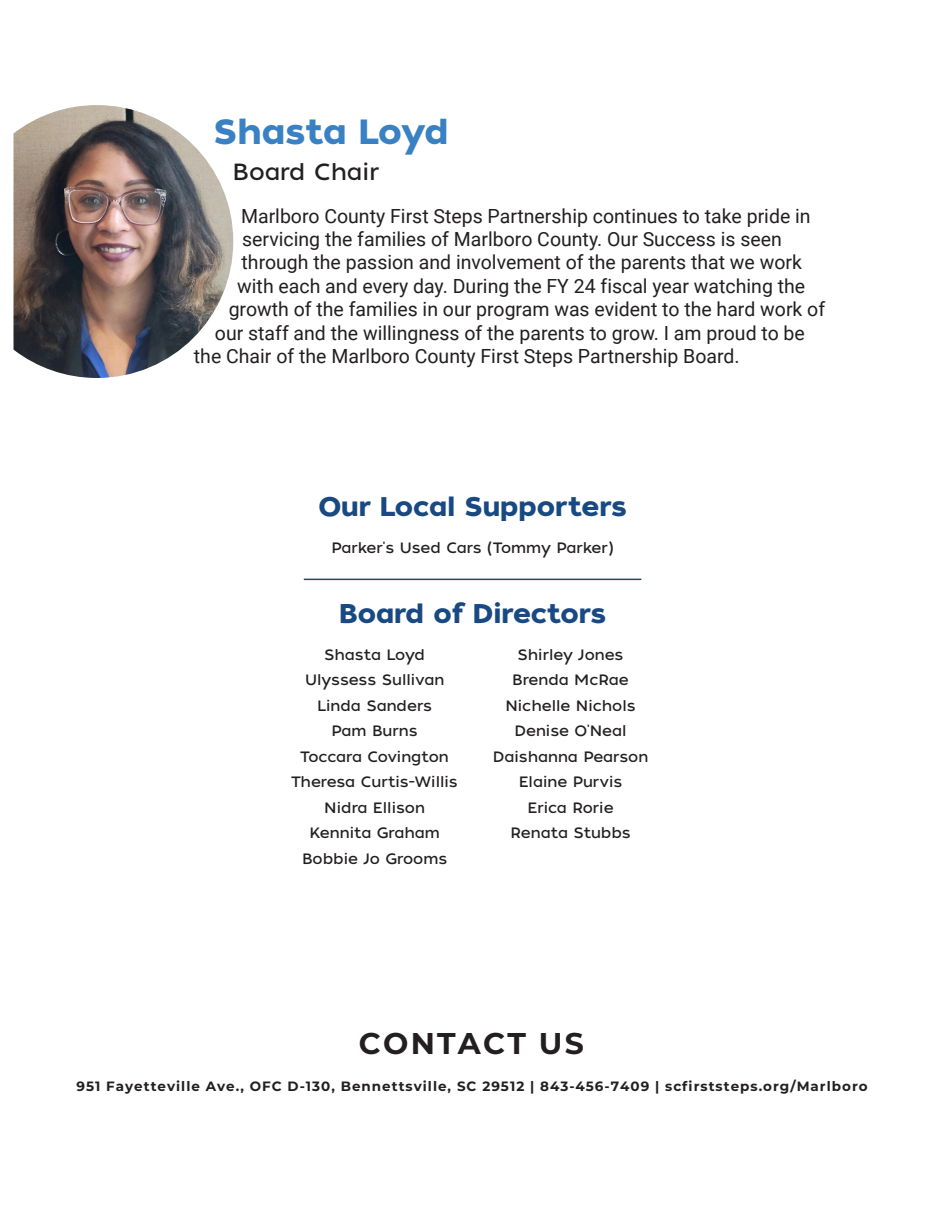
<style>
.page{position:relative;width:945px;height:1215px;background:#fff}
.page>*{position:absolute;margin:0;border:0;box-sizing:border-box;transform-origin:0 0}
.t1{font:34.95px "Tide Sans 600 Bunny";letter-spacing:-.005em;color:#3a81c3}
.t2{font:700 30px "Montserrat";letter-spacing:.075em;color:#231f20}
.t3{font:27px "Tide Sans 600 Bunny";color:#194982}
.t4{font:23.25px "Tide Sans 400 Lil Dude";color:#231f20}
.t5{font:19.5px "Roboto";color:#231f20}
.t6{font:15px/25.5px "Tide Sans 400 Lil Dude";color:#231f20;text-align:center}
.t7{font:700 13.5px "Montserrat";letter-spacing:.075em;color:#231f20}
</style>
<div class="page">
<hr style="left:304px;top:579px;width:337px;height:1px;background:#194982">
<img style="left:14px;top:105px;width:219px;height:273px">
<h1 class="t1" style="left:214px;top:109px;width:237px">Shasta Loyd</h1>
<p class="t4" style="left:233px;top:157px;width:148px">Board Chair</p>
<p class="t5" style="left:241px;top:202px;width:571px">Marlboro County First Steps Partnership continues to take pride in</p>
<p class="t5" style="left:242px;top:225px;width:541px">servicing the families of Marlboro County. Our Success is seen</p>
<p class="t5" style="left:242px;top:249px;width:562px">through the passion and involvement of the parents that we work</p>
<p class="t5" style="left:237px;top:272px;width:570px">with each and every day. During the FY 24 fiscal year watching the</p>
<p class="t5" style="left:229px;top:296px;width:598px">growth of the families in our program was evident to the hard work of</p>
<p class="t5" style="left:215px;top:319px;width:592px">our staff and the willingness of the parents to grow. I am proud to be</p>
<p class="t5" style="left:194px;top:342px;width:547px">the Chair of the Marlboro County First Steps Partnership Board.</p>
<h3 class="t3" style="left:318px;top:489px;width:310px">Our Local Supporters</h3>
<p class="t6" style="left:331px;top:535px;width:284px">Parker's Used Cars (Tommy Parker)</p>
<h3 class="t3" style="left:339px;top:596px;width:269px">Board of Directors</h3>
<p class="t6" style="left:291px;top:642px;width:168px">Shasta Loyd<br>Ulyssess Sullivan<br>Linda Sanders<br>Pam Burns<br>Toccara Covington<br>Theresa Curtis-Willis<br>Nidra Ellison<br>Kennita Graham<br>Bobbie Jo Grooms</p>
<p class="t6" style="left:493px;top:642px;width:157px">Shirley Jones<br>Brenda McRae<br>Nichelle Nichols<br>Denise O'Neal<br>Daishanna Pearson<br>Elaine Purvis<br>Erica Rorie<br>Renata Stubbs</p>
<h2 class="t2" style="left:359px;top:1021px;width:227px">CONTACT US</h2>
<p class="t7" style="left:76px;top:1076px;width:793px">951 Fayetteville Ave., OFC D-130, Bennettsville, SC 29512 | 843-456-7409 | scfirststeps.org/Marlboro</p>
</div>
